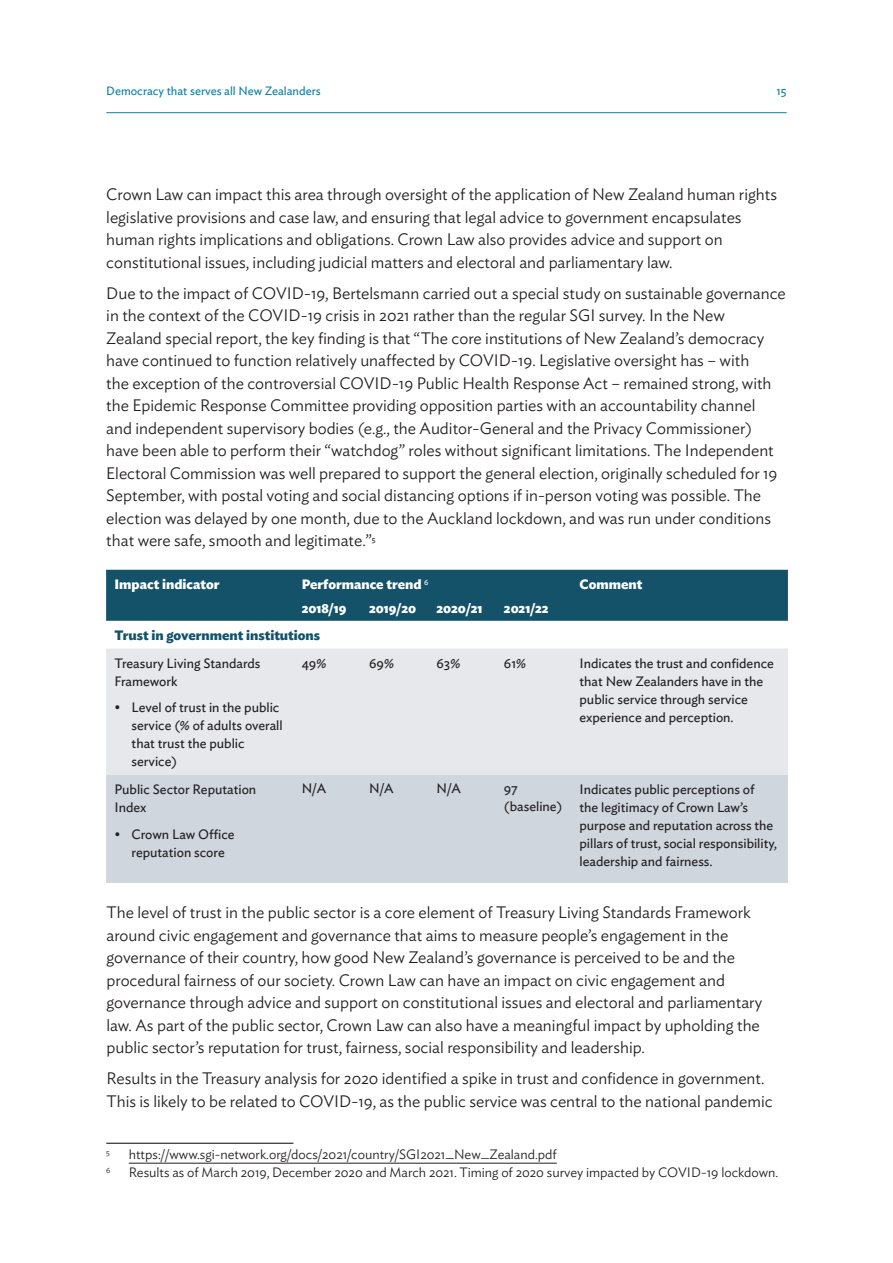
<style>
.page{position:relative;width:893px;height:1263px;background:#fff}
.page>*{position:absolute;margin:0;border:0;box-sizing:border-box;transform-origin:0 0}
.t1{font:300 16.5px/22.5px "Ideal Sans";color:#231f20}
.t2{font:13.5px/18px "Ideal Sans";color:#231f20}
.t3{font:300 13.5px "Ideal Sans";color:#231f20}
.t4{font:700 13.5px "Ideal Sans";color:#fff}
.t5{font:700 13.5px "Ideal Sans";color:#14526a}
.t6{font:12px "Ideal Sans";color:#0f81a0}
.t7{font:300 7.8px "Ideal Sans";color:#231f20}
</style>
<div class="page">
<hr style="left:106px;top:112px;width:681px;height:1px;background:#0f81a0">
<div style="left:106px;top:570px;width:682px;height:51px;background:#14526a"></div>
<div style="left:106px;top:649px;width:682px;height:126px;background:#e6e8ec"></div>
<div style="left:106px;top:775px;width:682px;height:108px;background:#d0d6dd"></div>
<hr style="left:129px;top:1163px;width:428px;height:1px;background:#231f20">
<hr style="left:106px;top:1143px;width:187px;height:1px;background:#000">
<p class="t6" style="left:106px;top:81px;width:216px">Democracy that serves all New Zealanders</p>
<p class="t6" style="left:776px;top:81px;width:12px">15</p>
<p class="t1" style="left:106px;top:182px;width:672px">Crown Law can impact this area through oversight of the application of New Zealand human rights legislative provisions and case law, and ensuring that legal advice to government encapsulates human rights implications and obligations. Crown Law also provides advice and support on constitutional issues, including judicial matters and electoral and parliamentary law.</p>
<p class="t1" style="left:106px;top:280px;width:681px">Due to the impact of COVID-19, Bertelsmann carried out a special study on sustainable governance in the context of the COVID-19 crisis in 2021 rather than the regular SGI survey. In the New<br>Zealand special report, the key finding is that “The core institutions of New Zealand’s democracy have continued to function relatively unaffected by COVID-19. Legislative oversight has – with<br>the exception of the controversial COVID-19 Public Health Response Act – remained strong, with the Epidemic Response Committee providing opposition parties with an accountability channel<br>and independent supervisory bodies (e.g., the Auditor-General and the Privacy Commissioner) have been able to perform their “watchdog” roles without significant limitations. The Independent Electoral Commission was well prepared to support the general election, originally scheduled for 19<br>September, with postal voting and social distancing options if in-person voting was possible. The election was delayed by one month, due to the Auckland lockdown, and was run under conditions that were safe, smooth and legitimate.”<sup>5</sup></p>
<p class="t4" style="left:115px;top:573px;width:106px">Impact indicator</p>
<p class="t4" style="left:302px;top:573px;width:128px">Performance trend <sup>6</sup></p>
<p class="t4" style="left:580px;top:573px;width:64px">Comment</p>
<p class="t4" style="left:302px;top:597px;width:46px">2018/19</p>
<p class="t4" style="left:369px;top:597px;width:49px">2019/20</p>
<p class="t4" style="left:437px;top:597px;width:47px">2020/21</p>
<p class="t4" style="left:504px;top:597px;width:46px">2021/22</p>
<p class="t5" style="left:115px;top:624px;width:207px">Trust in government institutions</p>
<p class="t2" style="left:115px;top:653px;width:147px">Treasury Living Standards<br>Framework</p>
<p class="t2" style="left:132px;top:698px;width:153px;text-indent:-17px">• Level of trust in the public service (% of adults overall that trust the public service)</p>
<p class="t2" style="left:302px;top:653px;width:26px">49%</p>
<p class="t2" style="left:369px;top:653px;width:26px">69%</p>
<p class="t2" style="left:436px;top:653px;width:25px">63%</p>
<p class="t2" style="left:504px;top:653px;width:24px">61%</p>
<p class="t2" style="left:579px;top:653px;width:196px">Indicates the trust and confidence that New Zealanders have in the public service through service experience and perception.</p>
<p class="t2" style="left:302px;top:779px;width:26px">N/A</p>
<p class="t2" style="left:369px;top:779px;width:26px">N/A</p>
<p class="t2" style="left:436px;top:779px;width:26px">N/A</p>
<p class="t2" style="left:504px;top:779px;width:60px">97 (baseline)</p>
<p class="t2" style="left:579px;top:779px;width:199px">Indicates public perceptions of<br>the legitimacy of Crown Law’s purpose and reputation across the pillars of trust, social responsibility, leadership and fairness.</p>
<p class="t1" style="left:106px;top:900px;width:657px">The level of trust in the public sector is a core element of Treasury Living Standards Framework around civic engagement and governance that aims to measure people’s engagement in the governance of their country, how good New Zealand’s governance is perceived to be and the procedural fairness of our society. Crown Law can have an impact on civic engagement and governance through advice and support on constitutional issues and electoral and parliamentary law. As part of the public sector, Crown Law can also have a meaningful impact by upholding the public sector’s reputation for trust, fairness, social responsibility and leadership.</p>
<p class="t1" style="left:106px;top:1066px;width:668px">Results in the Treasury analysis for 2020 identified a spike in trust and confidence in government.<br>This is likely to be related to COVID-19, as the public service was central to the national pandemic</p>
<p class="t2" style="left:115px;top:779px;width:143px">Public Sector Reputation<br>Index</p>
<p class="t2" style="left:115px;top:824px;width:121px;text-align:center">• Crown Law Office reputation score</p>
<p class="t7" style="left:106px;top:1146px;width:5px">5</p>
<p class="t3" style="left:129px;top:1144px;width:429px">https://www.sgi-network.org/docs/2021/country/SGI2021_New_Zealand.pdf</p>
<p class="t7" style="left:106px;top:1164px;width:6px">6</p>
<p class="t3" style="left:129px;top:1162px;width:651px">Results as of March 2019, December 2020 and March 2021. Timing of 2020 survey impacted by COVID-19 lockdown.</p>
</div>
